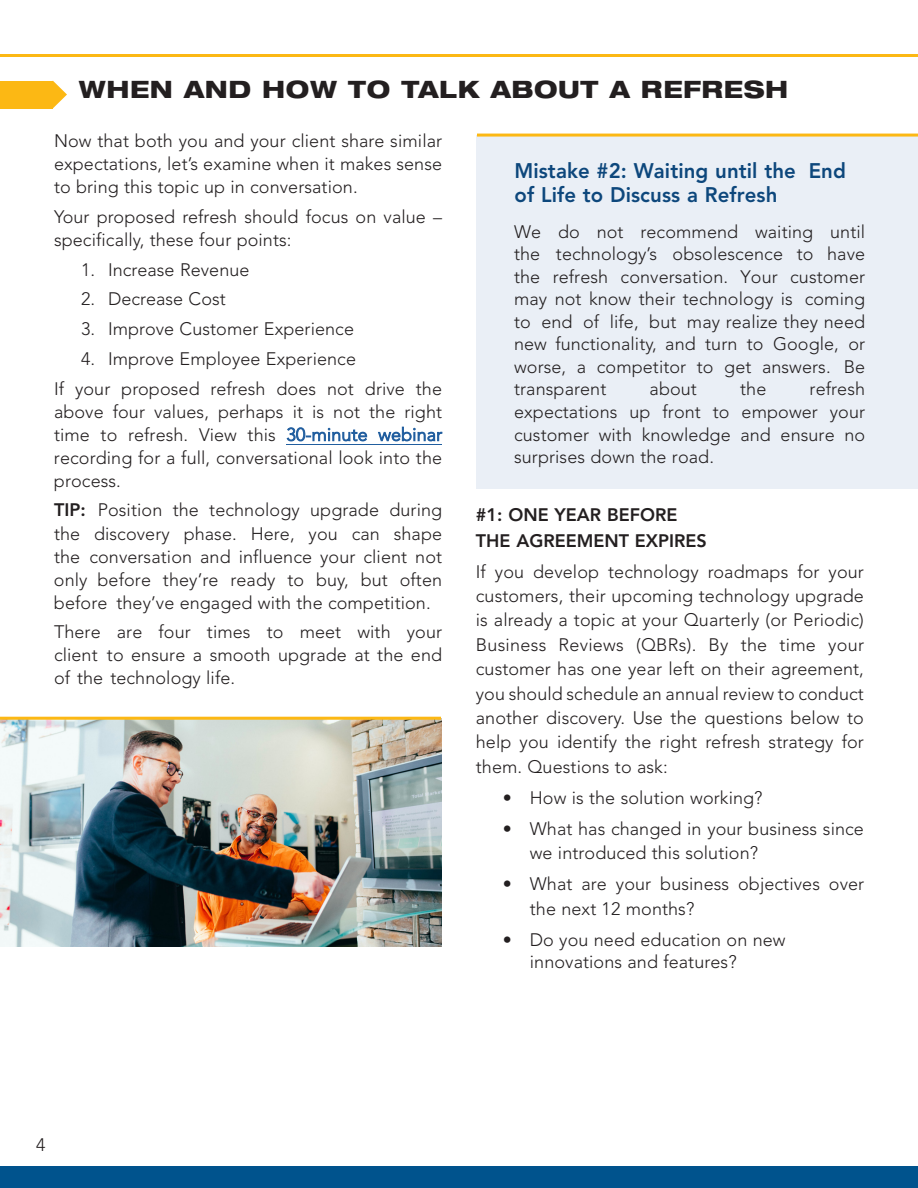
<style>
.page{position:relative;width:918px;height:1188px;background:#fff}
.page>*{position:absolute;margin:0;border:0;box-sizing:border-box;transform-origin:0 0}
.Subtitle{font:800 expanded 24px "Helvetica Neue LT Std";letter-spacing:.025em;color:#231f20}
.Body{font:800 21px/24px "Avenir LT Std";letter-spacing:.005em;color:#0d477c}
.Body-2{font:300 18px/23px "Avenir LT Std";letter-spacing:.005em;color:#231f20;text-align:justify}
.Body-3{font:800 18px/26px "Avenir LT Std";color:#231f20}
.s1{color:#215e9f}
.s2{font-weight:800}
</style>
<div class="page">
<div style="left:0;top:1166px;width:918px;height:22px;background:#00538d"></div>
<div style="left:0;top:81px;width:53px;height:27px;background:#fcb814"></div>
<svg style="left:53px;top:81px;width:14px;height:27px"></svg>
<hr style="left:0;top:54px;width:918px;height:3px;background:#fcb814">
<img style="left:0;top:720px;width:441px;height:226px">
<hr style="left:0;top:717px;width:441px;height:3px;background:#fcb814">
<div style="left:477px;top:135px;width:441px;height:354px;background:#eaeff6"></div>
<hr style="left:477px;top:134px;width:441px;height:3px;background:#fcb814">
<hr style="left:287px;top:444px;width:155px;height:1px;background:#215e9f">
<p class="Subtitle" style="left:79px;top:74px;width:711px">WHEN AND HOW TO TALK ABOUT A REFRESH</p>
<p class="Body-2" style="left:54px;top:130px;width:390px">Now that both you and your client share similar expectations, let’s examine when it makes sense to bring this topic up in conversation.</p>
<p class="Body-2" style="left:54px;top:205px;width:390px">Your proposed refresh should focus on value – specifically, these four points:</p>
<p class="Body-2" style="left:81px;top:258px;width:170px">1. Increase Revenue</p>
<p class="Body-2" style="left:81px;top:288px;width:146px">2. Decrease Cost</p>
<p class="Body-2" style="left:81px;top:318px;width:275px">3. Improve Customer Experience</p>
<p class="Body-2" style="left:81px;top:347px;width:277px">4. Improve Employee Experience</p>
<p class="Body-2" style="left:54px;top:377px;width:390px">If your proposed refresh does not drive the above four values, perhaps it is not the right time to refresh. View this <span class="s1">30-minute webinar </span>recording for a full, conversational look into the process.</p>
<p class="Body-2" style="left:54px;top:499px;width:390px"><span class="s2">TIP:</span> Position the technology upgrade during the discovery phase. Here, you can shape the conversation and influence your client not only before they’re ready to buy, but often before they’ve engaged with the competition.</p>
<p class="Body-2" style="left:54px;top:621px;width:390px">There are four times to meet with your client to ensure a smooth upgrade at the end of the technology life.</p>
<p class="Body" style="left:514px;top:159px;width:333px">Mistake #2: Waiting until the End of Life to Discuss a Refresh</p>
<p class="Body-2" style="left:514px;top:221px;width:353px;line-height:22.5px">We do not recommend waiting until the technology’s obsolescence to have the refresh conversation. Your customer may not know their technology is coming to end of life, but may realize they need new functionality, and turn to Google, or worse, a competitor to get answers. Be transparent</p>
<p class="Body-2" style="left:514px;top:378px;width:353px;line-height:22.5px;text-indent:296px">refresh expectations up front to empower your customer with knowledge and ensure no surprises down the road.</p>
<p class="Body-2" style="left:650px;top:378px;width:49px">about</p>
<p class="Body-2" style="left:740px;top:378px;width:28px">the</p>
<p class="Body-3" style="left:476px;top:501px;width:233px">#1: ONE YEAR BEFORE<br>THE AGREEMENT EXPIRES</p>
<p class="Body-2" style="left:476px;top:559px;width:390px;line-height:24.5px">If you develop technology roadmaps for your customers, their upcoming technology upgrade is already a topic at your Quarterly (or Periodic)<br>Business Reviews (QBRs). By the time your customer has one year left on their agreement, you should schedule an annual review to conduct another discovery. Use the questions below to help you identify the right refresh strategy for them. Questions to ask:</p>
<p class="Body-2" style="left:503px;top:786px;width:261px">• How is the solution working?</p>
<p class="Body-2" style="left:530px;top:817px;width:336px;line-height:24.5px;text-indent:-27px">• What has changed in your business since we introduced this solution?</p>
<p class="Body-2" style="left:530px;top:872px;width:336px;line-height:24.5px;text-indent:-27px">• What are your business objectives over the next 12 months?</p>
<p class="Body-2" style="left:530px;top:929px;width:257px;line-height:21.6px;text-indent:-27px">• Do you need education on new innovations and features?</p>
<p class="Body-2" style="left:36px;top:1133px;width:11px">4</p>
</div>
